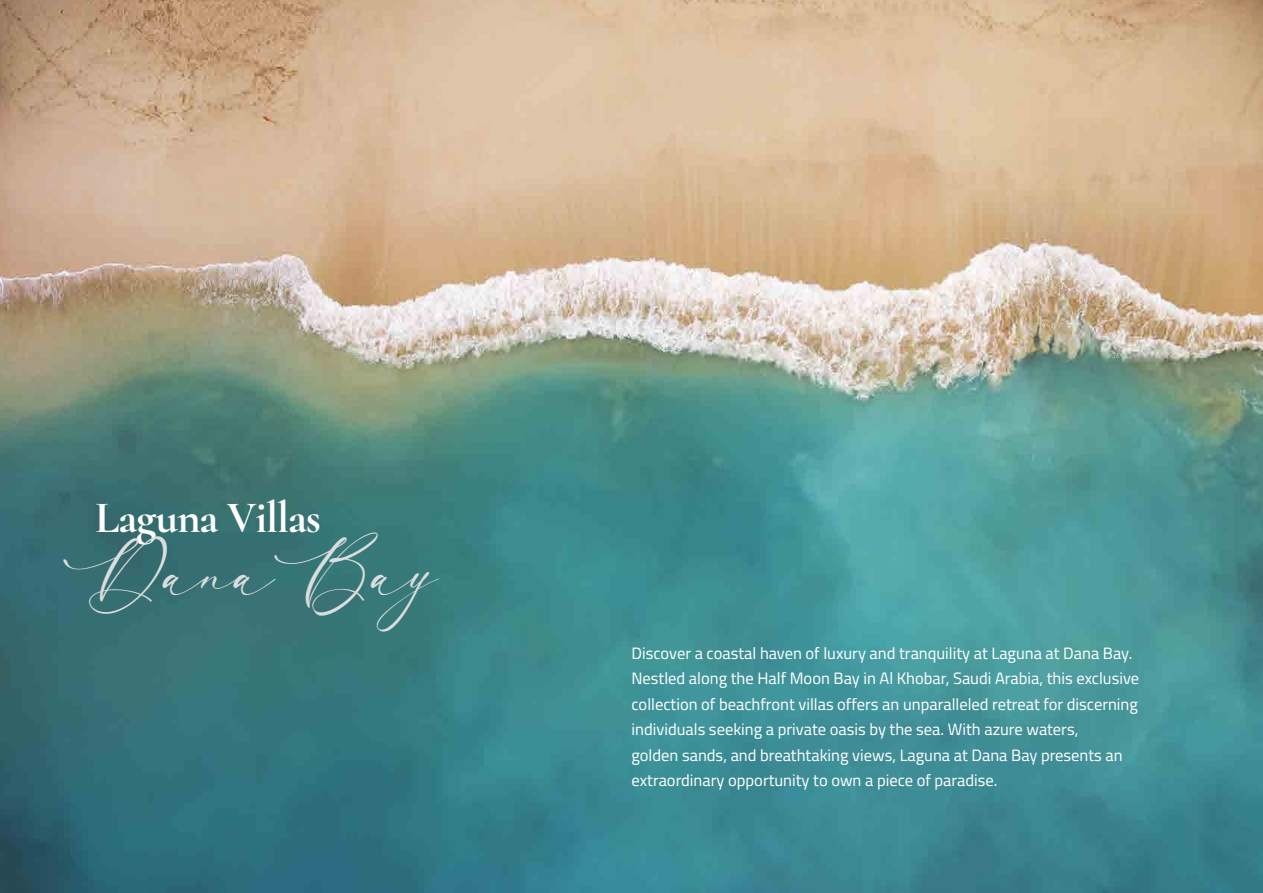
<style>
.page{position:relative;width:1263px;height:893px;background:#fff}
.page>*{position:absolute;margin:0;border:0;box-sizing:border-box;transform-origin:0 0}
.t1{font:47.1px "Luxury Modish";letter-spacing:.025em;color:#dcddde}
.t2{font:300 45px "Cormorant";letter-spacing:-.025em;color:#fff}
.t3{font:16.5px/25.5px "Cairo";color:#fff}
</style>
<div class="page">
<img style="left:0;top:0;width:1263px;height:893px">
<h2 class="t2" style="left:95px;top:490px;width:227px">Laguna Villas</h2>
<h1 class="t1" style="left:80px;top:548px;width:394px">Dana Bay</h1>
<p class="t3" style="left:631px;top:641px;width:509px">Discover a coastal haven of luxury and tranquility at Laguna at Dana Bay.<br>Nestled along the Half Moon Bay in Al Khobar, Saudi Arabia, this exclusive collection of beachfront villas offers an unparalleled retreat for discerning individuals seeking a private oasis by the sea. With azure waters,<br>golden sands, and breathtaking views, Laguna at Dana Bay presents an extraordinary opportunity to own a piece of paradise.</p>
</div>
